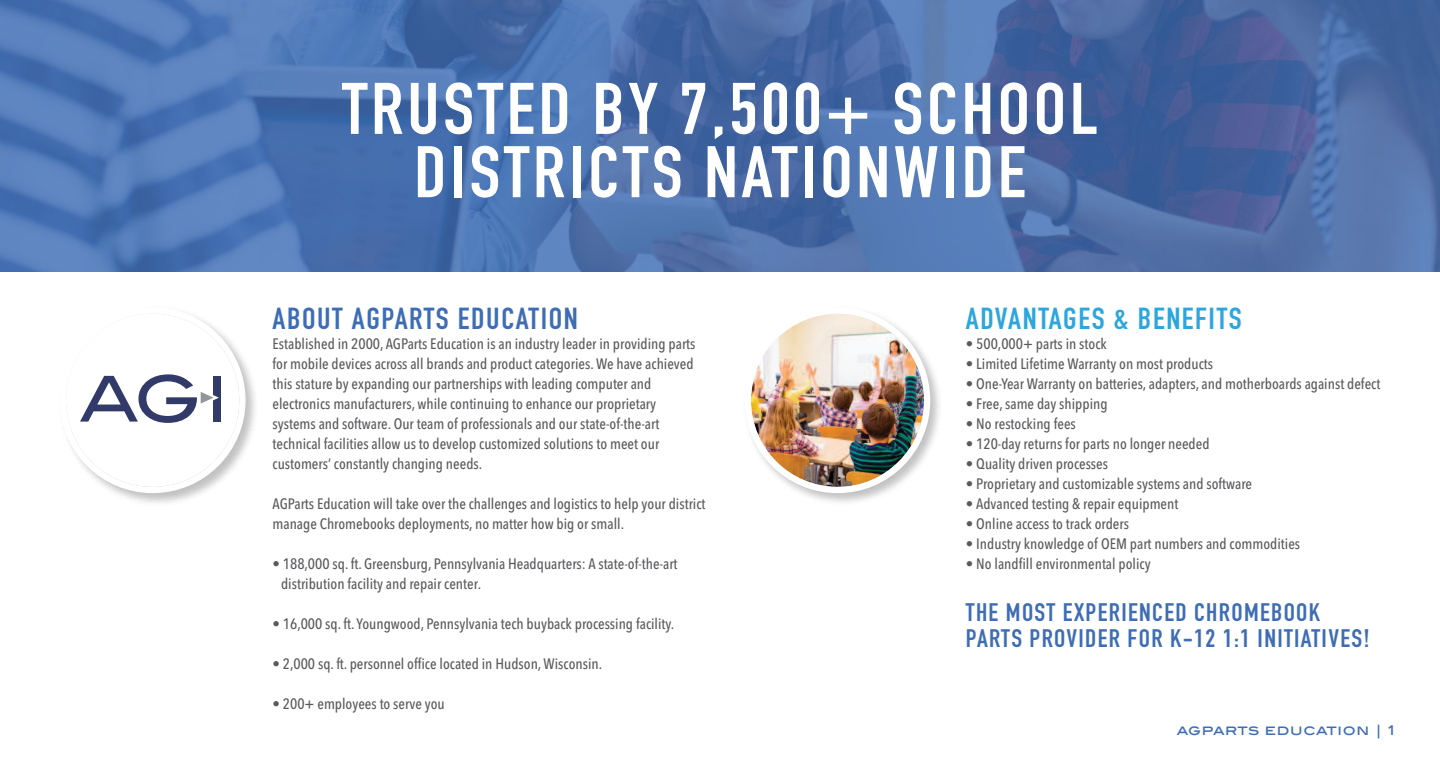
<style>
.page{position:relative;width:1440px;height:765px;background:#fff}
.page>*{position:absolute;margin:0;border:0;box-sizing:border-box;transform-origin:0 0}
.t1{font:700 71.62px/63.4px "DIN Condensed";letter-spacing:.05em;color:#fff;text-align:center;scale:1.06 1}
.t2{font:700 30px "DIN Condensed";letter-spacing:.05em;color:#3e6db5;scale:1.06 1}
.t3{font:700 30px "DIN Condensed";letter-spacing:.05em;color:#2da5dd;scale:1.06 1}
.t4{font:700 25px/26px "DIN Condensed";letter-spacing:.05em;color:#3e6db5;scale:1.06 1}
.t5{font:500 15px/20px "Avenir Next Condensed";color:#5a5a5d}
.t6{font:13.75px "Blair Md ITCTT Medium";letter-spacing:.04em;color:#3e6db5}
.s1{font-family:"Avenir Next";font-weight:600}
</style>
<div class="page">
<img style="left:0;top:0;width:1440px;height:271px">
<img style="left:117px;top:367px;width:138px;height:136px">
<svg style="left:67px;top:314px;width:179px;height:179px"></svg>
<img style="left:803px;top:366px;width:136px;height:137px">
<img style="left:750px;top:314px;width:180px;height:179px">
<h1 class="t1" style="left:342px;top:77px;width:714px">TRUSTED BY 7,500+ SCHOOL<br>DISTRICTS NATIONWIDE</h1>
<h2 class="t2" style="left:273px;top:298px;width:290px">ABOUT AGPARTS EDUCATION</h2>
<p class="t5" style="left:273px;top:333px;width:425px">Established in 2000, AGParts Education is an industry leader in providing parts for mobile devices across all brands and product categories.We have achieved this stature by expanding our partnerships with leading computer and electronics manufacturers, while continuing to enhance our proprietary systems and software. Our team of professionals and our state-of-the-art technical facilities allow us to develop customized solutions to meet our customers’ constantly changing needs.</p>
<p class="t5" style="left:273px;top:493px;width:435px">AGParts Education will take over the challenges and logistics to help your district manage Chromebooks deployments, no matter how big or small.</p>
<p class="t5" style="left:281px;top:553px;width:398px;text-indent:-9px">• 188,000 sq. ft. Greensburg, Pennsylvania Headquarters: A state-of-the-art distribution facility and repair center.</p>
<p class="t5" style="left:273px;top:613px;width:403px">• 16,000 sq. ft. Youngwood, Pennsylvania tech buyback processing facility.</p>
<p class="t5" style="left:273px;top:653px;width:331px">• 2,000 sq. ft. personnel office located in Hudson,Wisconsin.</p>
<p class="t5" style="left:273px;top:693px;width:174px">• 200+ employees to serve you</p>
<h2 class="t3" style="left:966px;top:298px;width:262px">ADVANTAGES &amp; BENEFITS</h2>
<p class="t5" style="left:966px;top:333px;width:142px">• 500,000+ parts in stock</p>
<p class="t5" style="left:966px;top:353px;width:249px">• Limited Lifetime Warranty on most products</p>
<p class="t5" style="left:966px;top:373px;width:416px">• One-Year Warranty on batteries, adapters, and motherboards against defect</p>
<p class="t5" style="left:966px;top:393px;width:143px">• Free, same day shipping</p>
<p class="t5" style="left:966px;top:413px;width:111px">• No restocking fees</p>
<p class="t5" style="left:966px;top:433px;width:245px">• 120-day returns for parts no longer needed</p>
<p class="t5" style="left:966px;top:453px;width:144px">• Quality driven processes</p>
<p class="t5" style="left:966px;top:473px;width:288px">• Proprietary and customizable systems and software</p>
<p class="t5" style="left:966px;top:493px;width:214px">• Advanced testing &amp; repair equipment</p>
<p class="t5" style="left:966px;top:513px;width:165px">• Online access to track orders</p>
<p class="t5" style="left:966px;top:533px;width:336px">• Industry knowledge of OEM part numbers and commodities</p>
<p class="t5" style="left:966px;top:553px;width:186px">• No landfill environmental policy</p>
<h3 class="t4" style="left:966px;top:599px;width:383px">THE MOST EXPERIENCED CHROMEBOOK<br>PARTS PROVIDER FOR K-12 1:1 INITIATIVES!</h3>
<p class="t6" style="left:1177px;top:722px;width:220px">AGPARTS EDUCATION <span class="s1">| 1</span></p>
</div>
